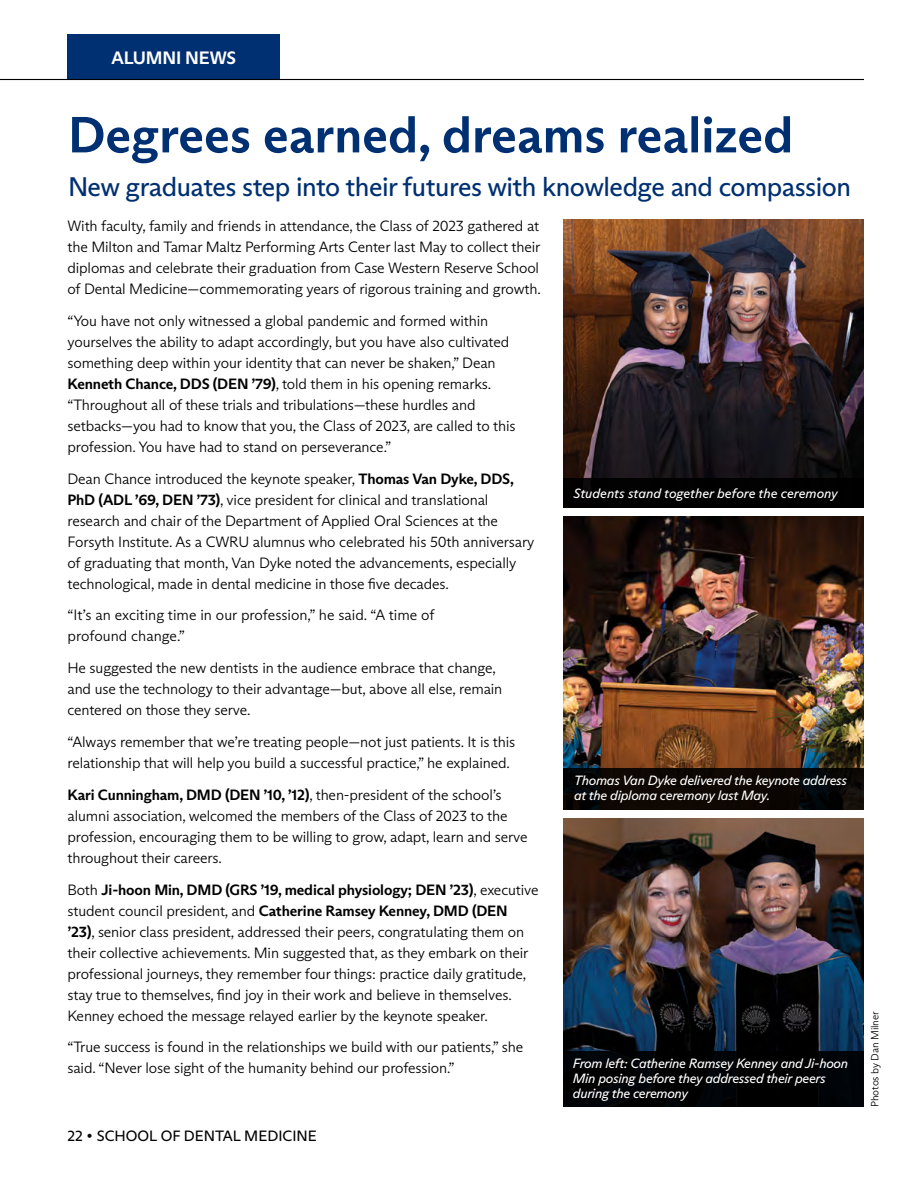
<style>
.page{position:relative;width:918px;height:1188px;background:#fff}
.page>*{position:absolute;margin:0;border:0;box-sizing:border-box;transform-origin:0 0}
.t1{font:700 51px "ABC Arizona Sans";color:#013072}
.t2{font:27px "ABC Arizona Sans";letter-spacing:-.02em;color:#013072}
.t3{font:700 18px "ABC Arizona Sans";letter-spacing:-.01em;color:#fff}
.t4{font:300 15px/21px "ABC Arizona Sans";letter-spacing:-.01em;color:#000}
.t5{font:15px "ABC Arizona Sans";color:#000}
.t6{font:italic 13.5px/15px "ABC Arizona Sans";letter-spacing:-.02em;color:#fff}
.t7{font:italic 13.5px "ABC Arizona Sans";color:#fff}
.t8{font:300 10.5px "ABC Arizona Sans";letter-spacing:-.01em;color:#000}
.s1{font-weight:700}
</style>
<div class="page">
<div style="left:68px;top:35px;width:212px;height:44px;background:#013072"></div>
<hr style="left:0;top:79px;width:864px;height:1px;background:#000">
<img style="left:564px;top:219px;width:300px;height:259px">
<img style="left:564px;top:517px;width:300px;height:251px">
<img style="left:564px;top:818px;width:300px;height:233px">
<svg style="left:564px;top:768px;width:300px;height:41px;background:#0a0604"></svg>
<div style="left:564px;top:1051px;width:300px;height:56px;background:#000"></div>
<div style="left:564px;top:478px;width:300px;height:30px;background:#000"></div>
<p class="t3" style="left:111px;top:47px;width:126px">ALUMNI NEWS</p>
<h1 class="t1" style="left:68px;top:103px;width:727px">Degrees earned, dreams realized</h1>
<h2 class="t2" style="left:68px;top:170px;width:784px">New graduates step into their futures with knowledge and compassion</h2>
<p class="t4" style="left:68px;top:215px;width:475px;text-align:justify">With faculty, family and friends in attendance, the Class of 2023 gathered at the Milton and Tamar Maltz Performing Arts Center last May to collect their diplomas and celebrate their graduation from Case Western Reserve School of Dental Medicine—commemorating years of rigorous training and growth.</p>
<p class="t4" style="left:68px;top:310px;width:450px">“You have not only witnessed a global pandemic and formed within yourselves the ability to adapt accordingly, but you have also cultivated something deep within your identity that can never be shaken,” Dean <span class="s1">Kenneth Chance, DDS (DEN ’79)</span>, told them in his opening remarks. “Throughout all of these trials and tribulations—these hurdles and setbacks—you had to know that you, the Class of 2023, are called to this profession. You have had to stand on perseverance.”</p>
<p class="t4" style="left:68px;top:468px;width:469px">Dean Chance introduced the keynote speaker, <span class="s1">Thomas Van Dyke, DDS, PhD (ADL ’69, DEN ’73)</span>, vice president for clinical and translational research and chair of the Department of Applied Oral Sciences at the Forsyth Institute. As a CWRU alumnus who celebrated his 50th anniversary of graduating that month, Van Dyke noted the advancements, especially technological, made in dental medicine in those five decades.</p>
<p class="t4" style="left:68px;top:605px;width:369px">“It’s an exciting time in our profession,” he said. “A time of profound change.”</p>
<p class="t4" style="left:68px;top:658px;width:436px">He suggested the new dentists in the audience embrace that change, and use the technology to their advantage—but, above all else, remain centered on those they serve.</p>
<p class="t4" style="left:68px;top:731px;width:449px">“Always remember that we’re treating people—not just patients. It is this relationship that will help you build a successful practice,” he explained.</p>
<p class="t4" style="left:68px;top:784px;width:462px"><span class="s1">Kari Cunningham, DMD (DEN ’10, ’12)</span>, then-president of the school’s alumni association, welcomed the members of the Class of 2023 to the profession, encouraging them to be willing to grow, adapt, learn and serve throughout their careers.</p>
<p class="t4" style="left:68px;top:879px;width:473px">Both <span class="s1">Ji-hoon Min, DMD (GRS ’19, medical physiology; DEN ’23)</span>, executive student council president, and <span class="s1">Catherine Ramsey Kenney, DMD (DEN ’23)</span>, senior class president, addressed their peers, congratulating them on their collective achievements. Min suggested that, as they embark on their professional journeys, they remember four things: practice daily gratitude, stay true to themselves, find joy in their work and believe in themselves.<br>Kenney echoed the message relayed earlier by the keynote speaker.</p>
<p class="t4" style="left:68px;top:1037px;width:457px">“True success is found in the relationships we build with our patients,” she said. “Never lose sight of the humanity behind our profession.”</p>
<p class="t7" style="left:574px;top:485px;width:266px">Students stand together before the ceremony</p>
<p class="t6" style="left:574px;top:773px;width:275px">Thomas Van Dyke delivered the keynote address at the diploma ceremony last May.</p>
<p class="t6" style="left:573px;top:1056px;width:277px">From left: Catherine Ramsey Kenney and Ji-hoon<br>Min posing before they addressed their peers during the ceremony</p>
<p class="t5" style="left:68px;top:1127px;width:251px">22 • SCHOOL OF DENTAL MEDICINE</p>
<p class="t8" style="left:869px;top:1107px;width:97px;rotate:-90deg">Photos by Dan Milner</p>
</div>
